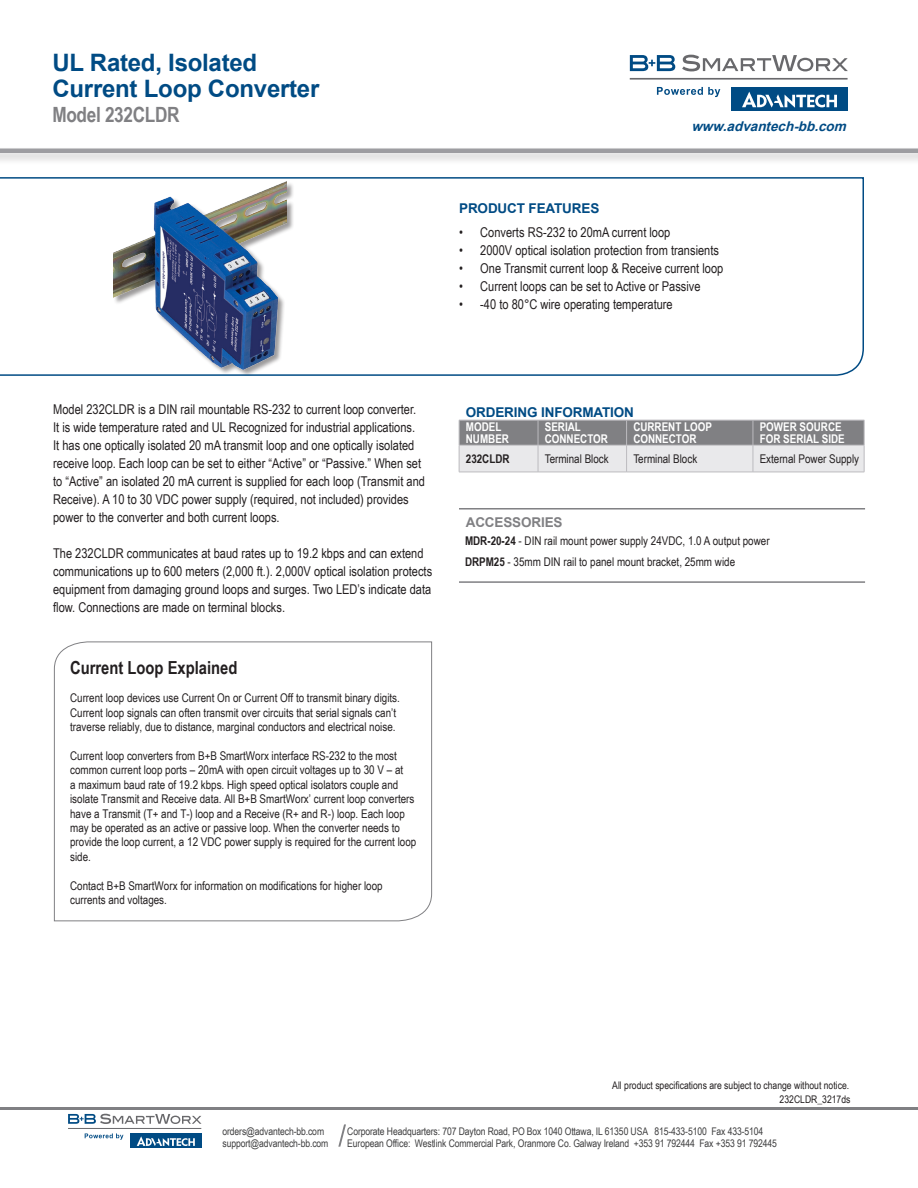
<style>
.page{position:relative;width:918px;height:1188px;background:#fff}
.page>*{position:absolute;margin:0;border:0;box-sizing:border-box;transform-origin:0 0}
.Product_-_Header{font:700 24px "Arial";letter-spacing:-.01em;color:#004b84}
.Product_-_Header_-_D{font:700 21px "Arial Narrow";letter-spacing:-.015em;color:#808083}
.t1{font:700 18px "Arial Narrow";color:#231f20}
.Main_Text{font:13.5px/18px "Arial Narrow";color:#231f20}
.Bullets{font:13.5px "Arial Narrow";color:#231f20}
.chart_header{font:700 13.5px "Arial";letter-spacing:-.01em;color:#004b84}
.t2{font:italic 700 13.5px "Arial";color:#004b84}
.chart_header-2{font:700 13.5px "Arial";letter-spacing:-.01em;color:#808083}
.chart_text{font:12px/14.4px "Arial Narrow";color:#231f20}
.chart_subhead{font:700 12px/12px "Arial Narrow";color:#fff}
.chart_text-2{font:700 12px "Arial Narrow";color:#231f20}
.t3{font:10.5px/12px "Arial Narrow";letter-spacing:-.01em;color:#3e3e3f}
.Main_Text-2{font:10.5px "Arial Narrow";color:#231f20}
.s1{font-weight:700}
</style>
<div class="page">
<hr style="left:0;top:1107px;width:918px;height:3px;background:#808083">
<div style="left:731px;top:87px;width:117px;height:24px;background:#004b84"></div>
<svg style="left:742px;top:92px;width:95px;height:16px"></svg>
<svg style="left:630px;top:55px;width:45px;height:16px"></svg>
<svg style="left:682px;top:55px;width:166px;height:16px"></svg>
<hr style="left:630px;top:78px;width:218px;height:2px;background:#69696c">
<svg style="left:657px;top:87px;width:63px;height:10px"></svg>
<div style="left:0;top:145px;width:918px;height:20px;background:#231f20;opacity:.25"></div>
<div style="left:0;top:148px;width:918px;height:5px;background:#9d9da1"></div>
<svg style="left:338px;top:1124px;width:8px;height:23px"></svg>
<div style="left:130px;top:1133px;width:71px;height:15px;background:#004b84"></div>
<svg style="left:137px;top:1136px;width:58px;height:10px"></svg>
<svg style="left:68px;top:1114px;width:134px;height:10px"></svg>
<hr style="left:68px;top:1128px;width:133px;height:1px;background:#69696c">
<svg style="left:85px;top:1133px;width:38px;height:7px"></svg>
<svg style="left:0;top:177px;width:864px;height:199px"></svg>
<hr style="left:459px;top:508px;width:406px;height:2px;background:#808083">
<hr style="left:459px;top:581px;width:406px;height:2px;background:#808083">
<div style="left:113px;top:181px;width:181px;height:195px;background:#231f20;opacity:.45"></div>
<img style="left:113px;top:177px;width:174px;height:193px">
<svg style="left:459px;top:420px;width:406px;height:52px;background:#b6b6b9"></svg>
<hr style="left:459px;top:472px;width:79px;height:1px;background:#bcbbbf">
<hr style="left:538px;top:472px;width:89px;height:1px;background:#bcbbbf">
<hr style="left:627px;top:472px;width:126px;height:1px;background:#bcbbbf">
<hr style="left:753px;top:472px;width:111px;height:1px;background:#bcbbbf">
<svg style="left:54px;top:641px;width:378px;height:281px"></svg>
<p class="Product_-_Header" style="left:52px;top:47px;width:206px">UL Rated, Isolated</p>
<p class="Product_-_Header" style="left:52px;top:72px;width:268px">Current Loop Converter</p>
<p class="Product_-_Header_-_D" style="left:52px;top:99px;width:129px">Model 232CLDR</p>
<p class="chart_header" style="left:459px;top:199px;width:142px">PRODUCT FEATURES</p>
<p class="t2" style="left:691px;top:118px;width:161px">www.advantech-bb.com</p>
<p class="Bullets" style="left:459px;top:222px;width:213px">• Converts RS-232 to 20mA current loop</p>
<p class="Bullets" style="left:459px;top:240px;width:261px">• 2000V optical isolation protection from transients</p>
<p class="Bullets" style="left:459px;top:258px;width:266px">• One Transmit current loop &amp; Receive current loop</p>
<p class="Bullets" style="left:459px;top:276px;width:243px">• Current loops can be set to Active or Passive</p>
<p class="Bullets" style="left:459px;top:294px;width:215px">• -40 to 80°C wire operating temperature</p>
<p class="Main_Text" style="left:53px;top:399px;width:373px">Model 232CLDR is a DIN rail mountable RS-232 to current loop converter.<br>It is wide temperature rated and UL Recognized for industrial applications.<br>It has one optically isolated 20 mA transmit loop and one optically isolated receive loop. Each loop can be set to either “Active” or “Passive.” When set to “Active” an isolated 20 mA current is supplied for each loop (Transmit and Receive). A 10 to 30 VDC power supply (required, not included) provides power to the converter and both current loops.</p>
<p class="Main_Text" style="left:53px;top:543px;width:381px">The 232CLDR communicates at baud rates up to 19.2 kbps and can extend communications up to 600 meters (2,000 ft.). 2,000V optical isolation protects equipment from damaging ground loops and surges. Two LED’s indicate data flow. Connections are made on terminal blocks.</p>
<p class="t1" style="left:70px;top:654px;width:169px">Current Loop Explained</p>
<p class="chart_text" style="left:70px;top:690px;width:331px">Current loop devices use Current On or Current Off to transmit binary digits.<br>Current loop signals can often transmit over circuits that serial signals can’t traverse reliably, due to distance, marginal conductors and electrical noise.</p>
<p class="chart_text" style="left:70px;top:748px;width:348px">Current loop converters from B+B SmartWorx interface RS-232 to the most common current loop ports – 20mA with open circuit voltages up to 30 V – at<br>a maximum baud rate of 19.2 kbps. High speed optical isolators couple and isolate Transmit and Receive data. All B+B SmartWorx’ current loop converters have a Transmit (T+ and T-) loop and a Receive (R+ and R-) loop. Each loop may be operated as an active or passive loop. When the converter needs to provide the loop current, a 12 VDC power supply is required for the current loop side.</p>
<p class="chart_text" style="left:70px;top:878px;width:314px">Contact B+B SmartWorx for information on modifications for higher loop currents and voltages.</p>
<p class="chart_header" style="left:466px;top:403px;width:170px">ORDERING INFORMATION</p>
<p class="chart_subhead" style="left:466px;top:420px;width:45px">MODEL<br>NUMBER</p>
<p class="chart_subhead" style="left:545px;top:420px;width:38px">SERIAL</p>
<p class="chart_subhead" style="left:633px;top:420px;width:80px">CURRENT LOOP<br>CONNECTOR</p>
<p class="chart_subhead" style="left:760px;top:420px;width:87px">POWER SOURCE<br>FOR SERIAL SIDE</p>
<p class="chart_subhead" style="left:545px;top:432px;width:65px">CONNECTOR</p>
<p class="chart_text-2" style="left:466px;top:450px;width:45px">232CLDR</p>
<p class="chart_text" style="left:545px;top:451px;width:65px">Terminal Block</p>
<p class="chart_text" style="left:633px;top:451px;width:65px">Terminal Block</p>
<p class="chart_text" style="left:760px;top:451px;width:101px">External Power Supply</p>
<p class="chart_header-2" style="left:466px;top:514px;width:98px">ACCESSORIES</p>
<p class="chart_text" style="left:465px;top:533px;width:306px"><span class="s1">MDR-20-24</span> - DIN rail mount power supply 24VDC, 1.0 A output power</p>
<p class="chart_text" style="left:465px;top:554px;width:272px"><span class="s1">DRPM25</span> - 35mm DIN rail to panel mount bracket, 25mm wide</p>
<p class="Main_Text-2" style="left:612px;top:1077px;width:238px">All product specifications are subject to change without notice.</p>
<p class="Main_Text-2" style="left:780px;top:1091px;width:72px">232CLDR_3217ds</p>
<p class="t3" style="left:223px;top:1125px;width:107px">orders@advantech-bb.com support@advantech-bb.com</p>
<p class="t3" style="left:347px;top:1125px;width:431px">Corporate Headquarters: 707 Dayton Road, PO Box 1040 Ottawa, IL 61350 USA 815-433-5100 Fax 433-5104<br>European Office: Westlink Commercial Park, Oranmore Co. Galway Ireland +353 91 792444 Fax +353 91 792445</p>
</div>
